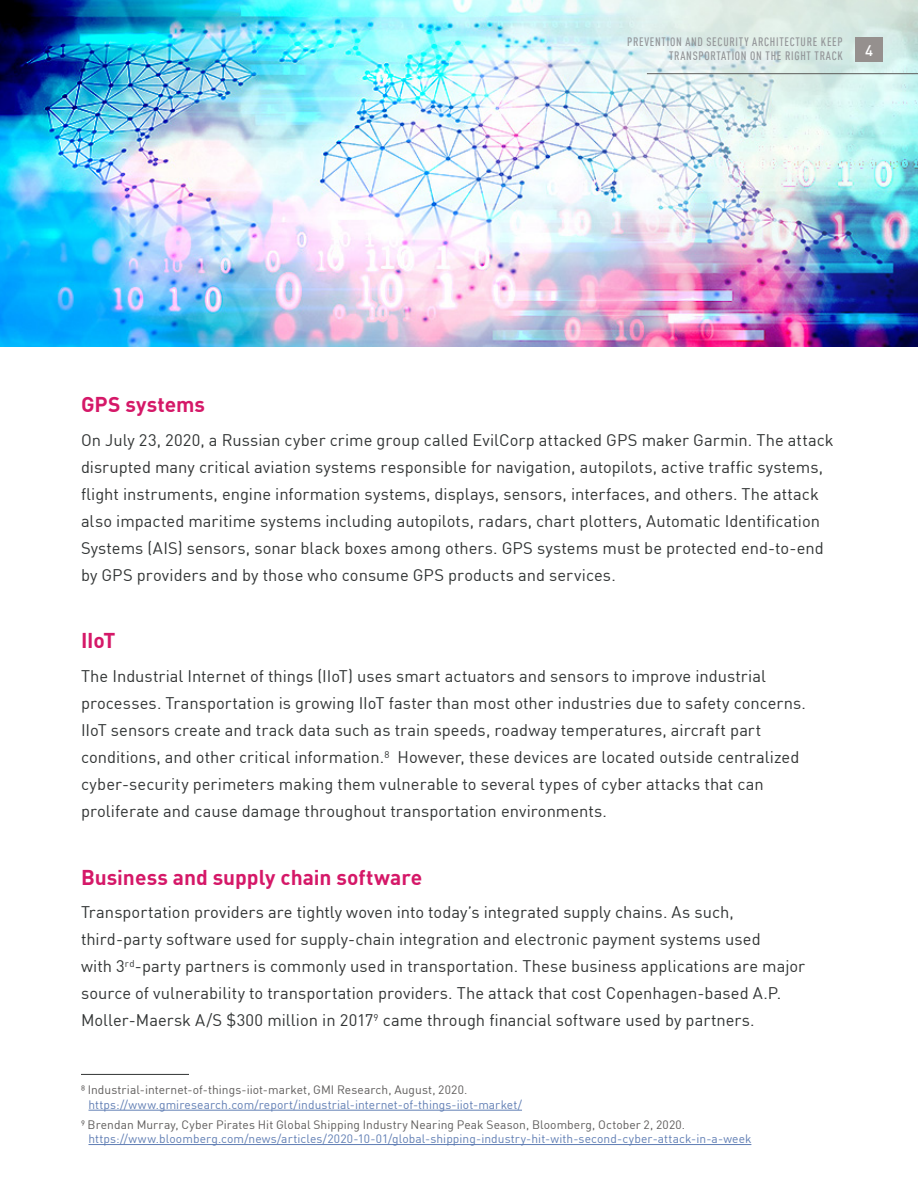
<style>
.page{position:relative;width:918px;height:1188px;background:#fff}
.page>*{position:absolute;margin:0;border:0;box-sizing:border-box;transform-origin:0 0}
.Subhead{font:700 21px "DIN Pro";color:#d51868}
.Body_Copy{font:16.5px/27px "DIN Pro";color:#313434}
.t1{font:500 15px "DIN Pro";color:#fff}
.Footnotes{font:12px/14.4px "DIN Pro";letter-spacing:.005em;color:#607eb4}
.t2{font:500 condensed 12px/13.5px "DIN Pro";letter-spacing:.06em;color:#939598;text-align:right}
.s1{color:#5e5c5b}
</style>
<div class="page">
<img style="left:0;top:0;width:918px;height:347px">
<div style="left:856px;top:38px;width:27px;height:24px;background:#95908e"></div>
<hr style="left:647px;top:73px;width:271px;height:1px;background:#5c5b59">
<hr style="left:81px;top:1074px;width:108px;height:1px;background:#313434">
<hr style="left:88px;top:1110px;width:434px;height:1px;background:#607eb4">
<hr style="left:88px;top:1144px;width:663px;height:1px;background:#607eb4">
<p class="t2" style="left:627px;top:34px;width:217px">PREVENTION AND SECURITY ARCHITECTURE KEEP<br>TRANSPORTATION ON THE RIGHT TRACK</p>
<p class="t1" style="left:865px;top:39px;width:9px">4</p>
<p class="Subhead" style="left:81px;top:388px;width:126px">GPS systems</p>
<p class="Body_Copy" style="left:81px;top:425px;width:754px">On July 23, 2020, a Russian cyber crime group called EvilCorp attacked GPS maker Garmin. The attack disrupted many critical aviation systems responsible for navigation, autopilots, active traffic systems, flight instruments, engine information systems, displays, sensors, interfaces, and others. The attack also impacted maritime systems including autopilots, radars, chart plotters, Automatic Identification Systems (AIS) sensors, sonar black boxes among others. GPS systems must be protected end-to-end by GPS providers and by those who consume GPS products and services.</p>
<p class="Subhead" style="left:81px;top:624px;width:36px">IIoT</p>
<p class="Body_Copy" style="left:81px;top:662px;width:727px">The Industrial Internet of things (IIoT) uses smart actuators and sensors to improve industrial processes. Transportation is growing IIoT faster than most other industries due to safety concerns.<br>IIoT sensors create and track data such as train speeds, roadway temperatures, aircraft part conditions, and other critical information.<sup>8</sup> However, these devices are located outside centralized cyber-security perimeters making them vulnerable to several types of cyber attacks that can proliferate and cause damage throughout transportation environments.</p>
<p class="Subhead" style="left:81px;top:861px;width:343px">Business and supply chain software</p>
<p class="Body_Copy" style="left:81px;top:898px;width:726px">Transportation providers are tightly woven into today’s integrated supply chains. As such, third-party software used for supply-chain integration and electronic payment systems used<br>with 3<sup>rd</sup>-party partners is commonly used in transportation. These business applications are major source of vulnerability to transportation providers. The attack that cost Copenhagen-based A.P.<br>Moller-Maersk A/S $300 million in 2017<sup>9</sup> came through financial software used by partners.</p>
<p class="Footnotes" style="left:88px;top:1082px;width:435px;text-indent:-8px"><span class="s1">8 Industrial-internet-of-things-iiot-market, GMI Research, August, 2020. </span>https://www.gmiresearch.com/report/industrial-internet-of-things-iiot-market/</p>
<p class="Footnotes" style="left:88px;top:1116px;width:665px;text-indent:-8px"><span class="s1">9 Brendan Murray, Cyber Pirates Hit Global Shipping Industry Nearing Peak Season, Bloomberg, October 2, 2020. </span>https://www.bloomberg.com/news/articles/2020-10-01/global-shipping-industry-hit-with-second-cyber-attack-in-a-week</p>
</div>
